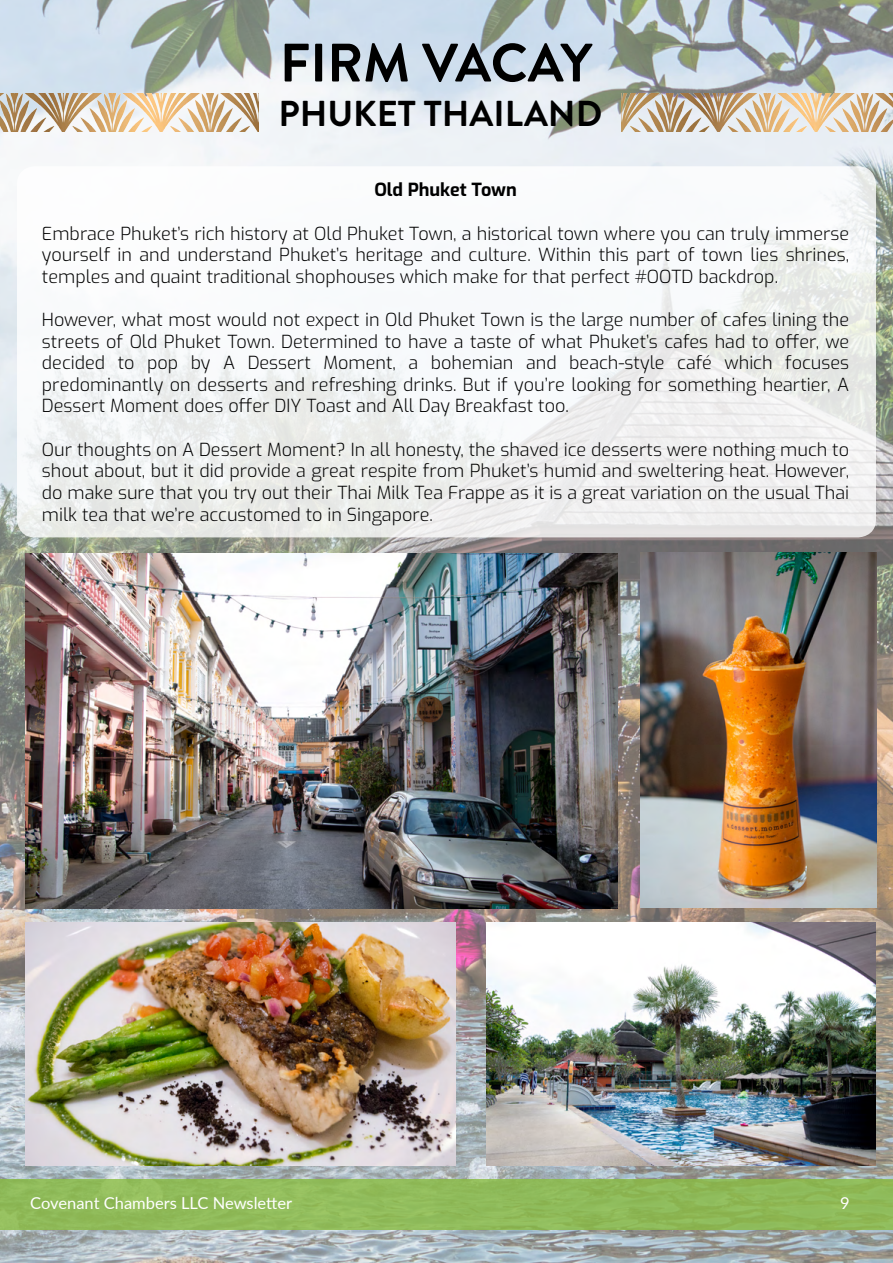
<style>
.page{position:relative;width:893px;height:1263px;background:#fff}
.page>*{position:absolute;margin:0;border:0;box-sizing:border-box;transform-origin:0 0}
.t1{font:700 54px "Brandon Grotesque";color:#000}
.t2{font:700 36px "Brandon Grotesque";color:#000}
.t3{font:300 18px/21.6px "Exo";color:#000;text-align:justify}
.t4{font:700 18px "Exo";color:#000}
.t5{font:16.5px "Lato";color:#fff}
</style>
<div class="page">
<img style="left:0;top:0;width:893px;height:1263px">
<div style="left:0;top:1179px;width:893px;height:51px;background:#8fbb5a"></div>
<svg style="left:17px;top:166px;width:859px;height:371px"></svg>
<img style="left:640px;top:552px;width:237px;height:355px">
<img style="left:25px;top:554px;width:592px;height:355px">
<img style="left:486px;top:923px;width:390px;height:243px">
<img style="left:25px;top:923px;width:430px;height:243px">
<img style="left:0;top:93px;width:259px;height:38px">
<img style="left:622px;top:93px;width:271px;height:38px">
<p class="t1" style="left:280px;top:25px;width:314px">FIRM VACAY</p>
<p class="t2" style="left:278px;top:89px;width:325px">PHUKET THAILAND</p>
<p class="t4" style="left:374px;top:176px;width:144px">Old Phuket Town</p>
<p class="t3" style="left:42px;top:221px;width:809px">Embrace Phuket’s rich history at Old Phuket Town, a historical town where you can truly immerse yourself in and understand Phuket’s heritage and culture. Within this part of town lies shrines, temples and quaint traditional shophouses which make for that perfect #OOTD backdrop.</p>
<p class="t3" style="left:42px;top:308px;width:809px">However, what most would not expect in Old Phuket Town is the large number of cafes lining the streets of Old Phuket Town. Determined to have a taste of what Phuket’s cafes had to offer, we decided to pop by A Dessert Moment, a bohemian and beach-style café which focuses predominantly on desserts and refreshing drinks. But if you’re looking for something heartier, A Dessert Moment does offer DIY Toast and All Day Breakfast too.</p>
<p class="t3" style="left:42px;top:437px;width:809px">Our thoughts on A Dessert Moment? In all honesty, the shaved ice desserts were nothing much to shout about, but it did provide a great respite from Phuket’s humid and sweltering heat. However, do make sure that you try out their Thai Milk Tea Frappe as it is a great variation on the usual Thai milk tea that we’re accustomed to in Singapore.</p>
<p class="t5" style="left:30px;top:1191px;width:264px">Covenant Chambers LLC Newsletter</p>
<p class="t5" style="left:840px;top:1191px;width:11px">9</p>
</div>
